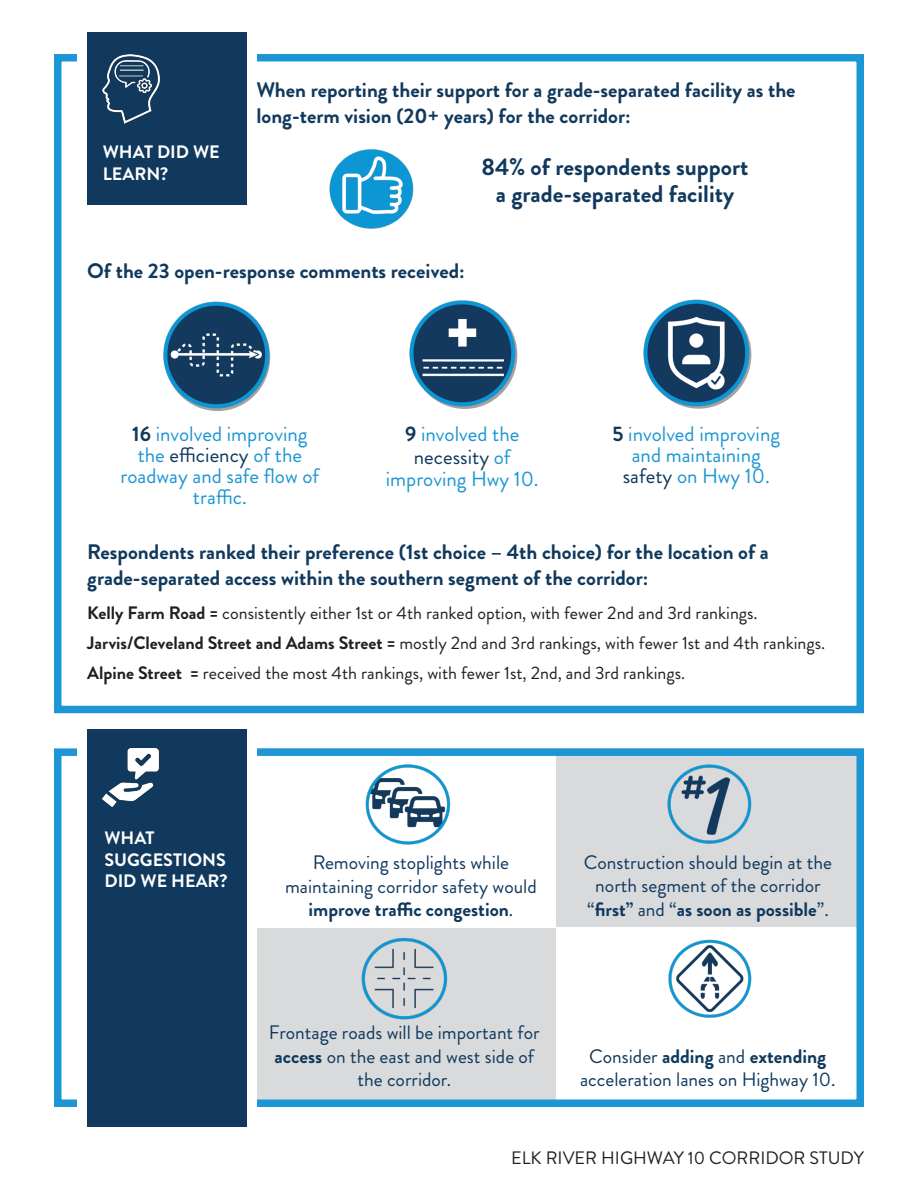
<style>
.page{position:relative;width:918px;height:1188px;background:#fff}
.page>*{position:absolute;margin:0;border:0;box-sizing:border-box;transform-origin:0 0}
.t1{font:700 24px/27px "Brandon Grotesque";color:#10395d;text-align:center}
.t2{font:700 21px/25.5px "Brandon Grotesque";color:#10395d}
.t3{font:21px/21px "Brandon Grotesque";color:#1c96d4;text-align:center}
.t4{font:19.5px/23.4px "Brandon Grotesque";color:#10395d;text-align:center}
.t5{font:700 19.5px "Brandon Grotesque";color:#10395d}
.t6{font:18px "Brandon Grotesque";color:#231f20}
.t7{font:700 18px/21.6px "Brandon Grotesque";color:#fff}
.s1{font-weight:700;color:#10395d}
.s2{color:#10395d}
.s3{font-weight:700}
.s4{font-weight:400}
</style>
<div class="page">
<div style="left:257px;top:748px;width:607px;height:354px;background:#d9dadc"></div>
<div style="left:556px;top:928px;width:304px;height:172px;background:#fff"></div>
<div style="left:253px;top:755px;width:303px;height:173px;background:#fff"></div>
<div style="left:54px;top:54px;width:810px;height:659px;border:8px solid #1c96d4"></div>
<div style="left:77px;top:18px;width:179px;height:225px;background:#fff"></div>
<div style="left:54px;top:748px;width:810px;height:359px;border:8px solid #1c96d4"></div>
<div style="left:77px;top:716px;width:180px;height:431px;background:#fff"></div>
<div style="left:87px;top:729px;width:160px;height:398px;background:#10395d"></div>
<div style="left:87px;top:32px;width:160px;height:173px;background:#10395d"></div>
<img style="left:103px;top:54px;width:57px;height:70px">
<img style="left:102px;top:748px;width:57px;height:59px">
<img style="left:362px;top:752px;width:94px;height:93px">
<img style="left:667px;top:764px;width:85px;height:80px">
<img style="left:361px;top:938px;width:87px;height:82px">
<img style="left:668px;top:939px;width:84px;height:79px">
<img style="left:163px;top:301px;width:108px;height:110px">
<img style="left:643px;top:299px;width:109px;height:110px">
<img style="left:409px;top:300px;width:109px;height:109px">
<svg style="left:423px;top:367px;width:79px;height:2px"></svg>
<img style="left:329px;top:149px;width:85px;height:80px">
<p class="t7" style="left:103px;top:142px;width:119px">WHAT DID WE<br>LEARN?</p>
<p class="t2" style="left:256px;top:78px;width:541px">When reporting their support for a grade-separated facility as the long-term vision (20+ years) for the corridor:</p>
<p class="t1" style="left:482px;top:153px;width:269px">84% of respondents support a grade-separated facility</p>
<p class="t2" style="left:87px;top:258px;width:379px">Of the 23 open-response comments received:</p>
<p class="t3" style="left:121px;top:424px;width:200px"><span class="s1">16</span> involved improving the <span class="s2">efficiency</span> of the roadway and safe flow of traffic.</p>
<p class="t3" style="left:386px;top:423px;width:154px;line-height:22.5px"><span class="s1">9</span> involved the <span class="s2">necessity</span> of improving Hwy 10.</p>
<p class="t3" style="left:613px;top:424px;width:169px"><span class="s1">5</span> involved improving and maintaining <span class="s2">safety</span> on Hwy 10.</p>
<p class="t2" style="left:87px;top:539px;width:683px">Respondents ranked their preference (1st choice – 4th choice) for the location of a</p>
<p class="t2" style="left:87px;top:565px;width:563px">grade-separated access within the southern segment of the corridor:</p>
<p class="t6" style="left:87px;top:601px;width:672px"><span class="s3">Kelly Farm Road =</span> consistently either 1st or 4th ranked option, with fewer 2nd and 3rd rankings.</p>
<p class="t6" style="left:87px;top:631px;width:739px"><span class="s3">Jarvis/Cleveland Street and Adams Street =</span> mostly 2nd and 3rd rankings, with fewer 1st and 4th rankings.</p>
<p class="t6" style="left:87px;top:661px;width:600px"><span class="s3">Alpine Street =</span> received the most 4th rankings, with fewer 1st, 2nd, and 3rd rankings.</p>
<p class="t7" style="left:104px;top:827px;width:125px">WHAT<br>SUGGESTIONS<br>DID WE HEAR?</p>
<p class="t4" style="left:285px;top:851px;width:253px">Removing stoplights while maintaining corridor safety would <span class="s3">improve traffic congestion</span>.</p>
<p class="t4" style="left:584px;top:851px;width:250px">Construction should begin at the</p>
<p class="t4" style="left:595px;top:874px;width:227px">north segment of the corridor</p>
<p class="t5" style="left:587px;top:895px;width:243px"><span class="s4">“</span>first” <span class="s4">and “</span>as soon as possible<span class="s4">”.</span></p>
<p class="t4" style="left:269px;top:1021px;width:272px">Frontage roads will be important for <span class="s3">access</span> on the east and west side of the corridor.</p>
<p class="t4" style="left:580px;top:1045px;width:257px">Consider <span class="s3">adding</span> and <span class="s3">extending </span>acceleration lanes on Highway 10.</p>
<p class="t6" style="left:511px;top:1145px;width:354px">ELK RIVER HIGHWAY 10 CORRIDOR STUDY</p>
</div>
